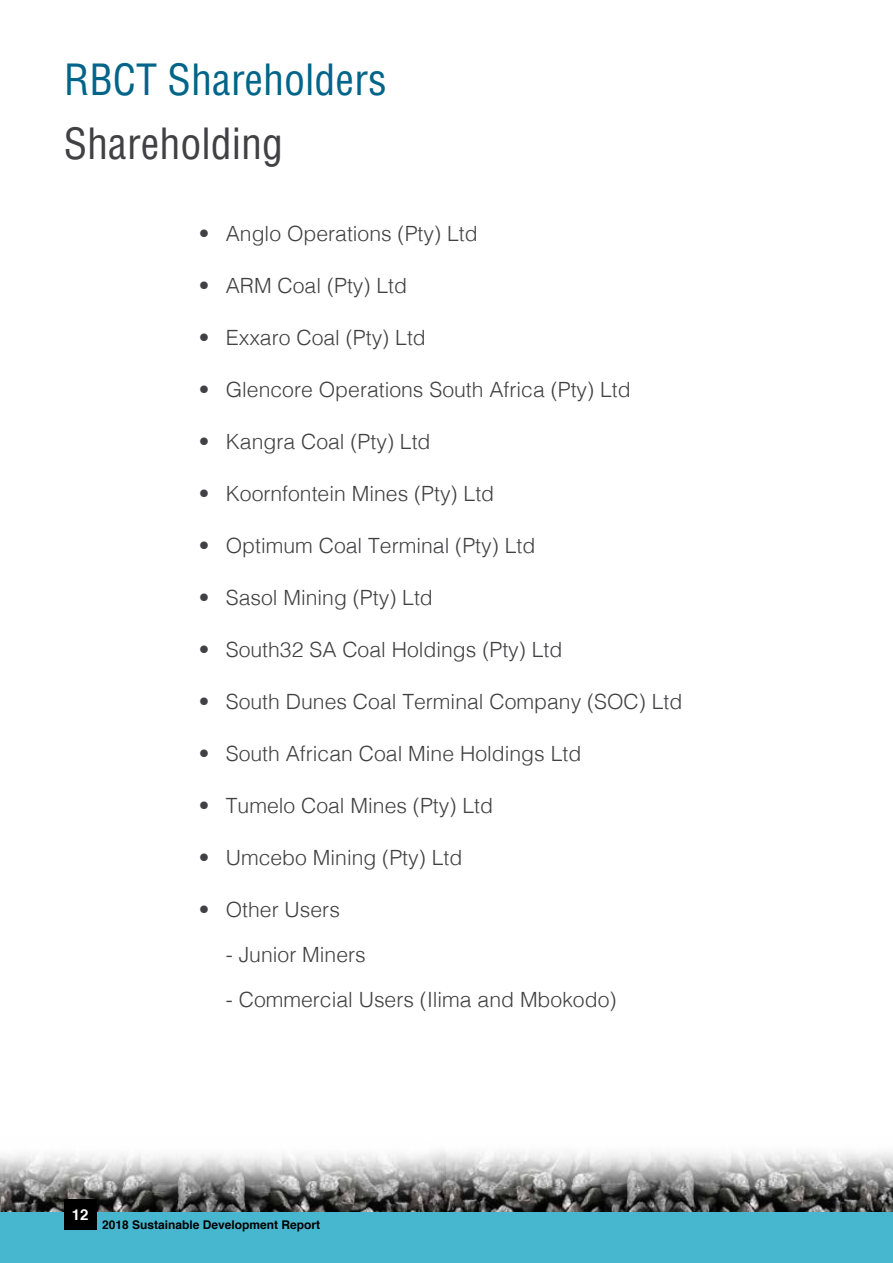
<style>
.page{position:relative;width:893px;height:1263px;background:#fff}
.page>*{position:absolute;margin:0;border:0;box-sizing:border-box;transform-origin:0 0}
.t1{font:condensed 42px "Helvetica";color:#016489}
.t2{font:condensed 42px "Helvetica";color:#414042}
.t3{font:300 21px "Helvetica";color:#414042}
.t4{font:700 15px "Helvetica";color:#fff}
.t5{font:700 12px "Helvetica";color:#000}
</style>
<div class="page">
<img style="left:0;top:1154px;width:426px;height:59px">
<img style="left:426px;top:1150px;width:467px;height:63px">
<div style="left:0;top:1213px;width:893px;height:50px;background:#47b7d0"></div>
<div style="left:64px;top:1199px;width:33px;height:31px;background:#000"></div>
<h1 class="t1" style="left:64px;top:54px;width:325px">RBCT Shareholders</h1>
<h1 class="t2" style="left:64px;top:117px;width:221px">Shareholding</h1>
<p class="t3" style="left:199px;top:216px;width:280px">• Anglo Operations (Pty) Ltd</p>
<p class="t3" style="left:199px;top:268px;width:210px">• ARM Coal (Pty) Ltd</p>
<p class="t3" style="left:199px;top:320px;width:229px">• Exxaro Coal (Pty) Ltd</p>
<p class="t3" style="left:199px;top:372px;width:433px">• Glencore Operations South Africa (Pty) Ltd</p>
<p class="t3" style="left:199px;top:424px;width:233px">• Kangra Coal (Pty) Ltd</p>
<p class="t3" style="left:199px;top:476px;width:297px">• Koornfontein Mines (Pty) Ltd</p>
<p class="t3" style="left:199px;top:528px;width:338px">• Optimum Coal Terminal (Pty) Ltd</p>
<p class="t3" style="left:199px;top:580px;width:236px">• Sasol Mining (Pty) Ltd</p>
<p class="t3" style="left:199px;top:632px;width:365px">• South32 SA Coal Holdings (Pty) Ltd</p>
<p class="t3" style="left:199px;top:684px;width:485px">• South Dunes Coal Terminal Company (SOC) Ltd</p>
<p class="t3" style="left:199px;top:736px;width:384px">• South African Coal Mine Holdings Ltd</p>
<p class="t3" style="left:199px;top:788px;width:296px">• Tumelo Coal Mines (Pty) Ltd</p>
<p class="t3" style="left:199px;top:840px;width:265px">• Umcebo Mining (Pty) Ltd</p>
<p class="t3" style="left:199px;top:892px;width:143px">• Other Users</p>
<p class="t3" style="left:226px;top:937px;width:142px">- Junior Miners</p>
<p class="t3" style="left:226px;top:982px;width:392px">- Commercial Users (Ilima and Mbokodo)</p>
<p class="t4" style="left:72px;top:1202px;width:18px">12</p>
<p class="t5" style="left:102px;top:1215px;width:220px">2018 Sustainable Development Report</p>
</div>
